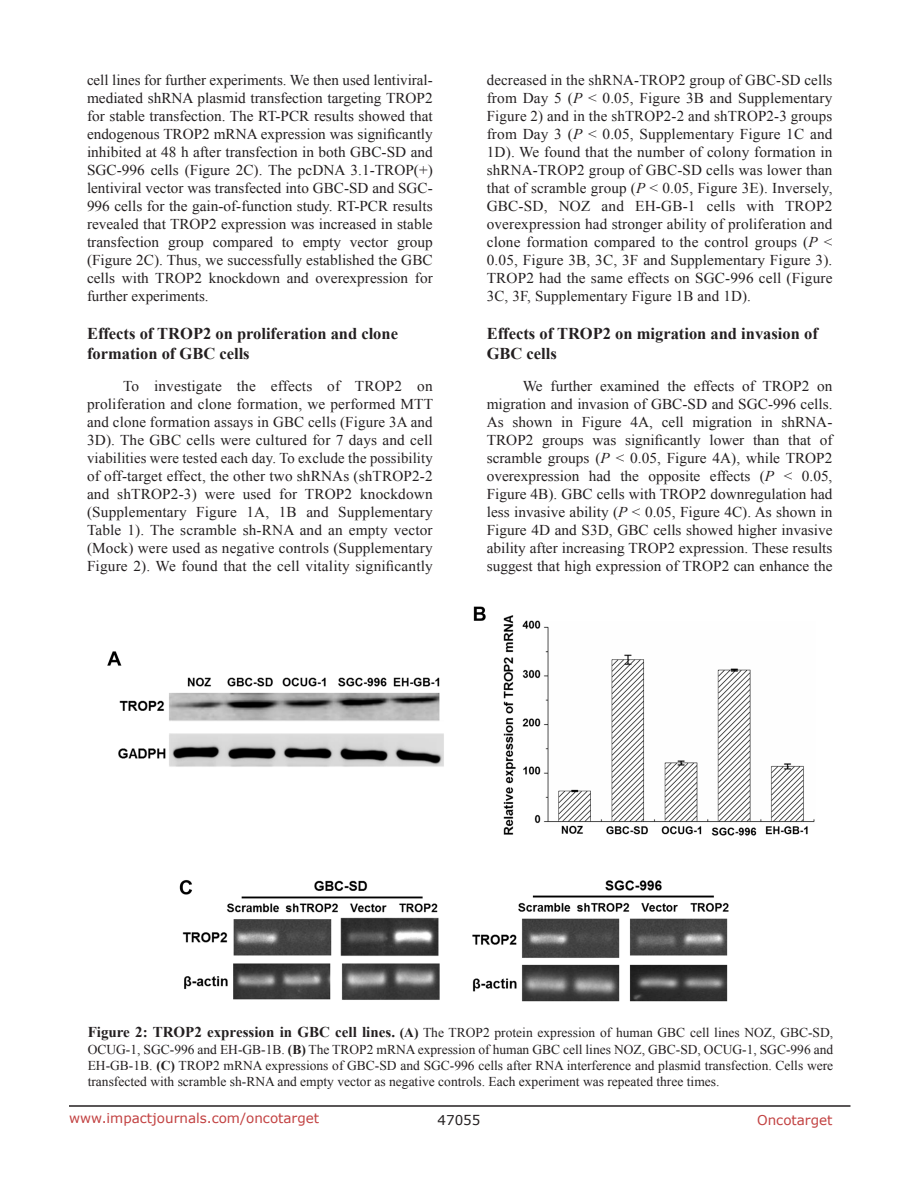
<style>
.page{position:relative;width:918px;height:1188px;background:#fff}
.page>*{position:absolute;margin:0;border:0;box-sizing:border-box;transform-origin:0 0}
.SubHeading{font:700 16.5px/19.8px "Times New Roman";color:#231f20}
.BodyText{font:15px/18px "Times New Roman";color:#231f20;text-align:justify}
.figuretext{font:13.5px/16.2px "Times New Roman";color:#231f20;text-align:justify}
.t1{font:13.5px "Verdana";color:#c24141}
.t2{font:13.5px "Verdana";color:#231f20}
.s1{font-style:italic}
.s2{font-weight:700;font-size:15px}
.s3{font-weight:700}
</style>
<div class="page">
<hr style="left:69px;top:1105px;width:781px;height:2px;background:#231f20">
<img style="left:107px;top:606px;width:708px;height:396px">
<p class="BodyText" style="left:87px;top:71px;width:347px">cell lines for further experiments. We then used lentiviral&shy;mediated shRNA plasmid transfection targeting TROP2 for stable transfection. The RT-PCR results showed that endogenous TROP2 mRNA expression was significantly inhibited at 48 h after transfection in both GBC-SD and SGC-996 cells (Figure 2C). The pcDNA 3.1-TROP(+) lentiviral vector was transfected into GBC-SD and SGC-996 cells for the gain-of-function study. RT-PCR results revealed that TROP2 expression was increased in stable transfection group compared to empty vector group (Figure 2C). Thus, we successfully established the GBC cells with TROP2 knockdown and overexpression for further experiments.</p>
<p class="SubHeading" style="left:87px;top:323px;width:313px">Effects of TROP2 on proliferation and clone formation of GBC cells</p>
<p class="BodyText" style="left:87px;top:376px;width:348px;text-indent:36px">To investigate the effects of TROP2 on proliferation and clone formation, we performed MTT and clone formation assays in GBC cells (Figure 3A and 3D). The GBC cells were cultured for 7 days and cell viabilities were tested each day. To exclude the possibility of off-target effect, the other two shRNAs (shTROP2-2 and shTROP2-3) were used for TROP2 knockdown (Supplementary Figure 1A, 1B and Supplementary Table 1). The scramble sh-RNA and an empty vector (Mock) were used as negative controls (Supplementary Figure 2). We found that the cell vitality significantly</p>
<p class="BodyText" style="left:487px;top:71px;width:347px">decreased in the shRNA-TROP2 group of GBC-SD cells from Day 5 (<span class="s1">P</span> &lt; 0.05, Figure 3B and Supplementary Figure 2) and in the shTROP2-2 and shTROP2-3 groups from Day 3 (<span class="s1">P</span> &lt; 0.05, Supplementary Figure 1C and 1D). We found that the number of colony formation in shRNA-TROP2 group of GBC-SD cells was lower than that of scramble group (<span class="s1">P</span> &lt; 0.05, Figure 3E). Inversely, GBC-SD, NOZ and EH-GB-1 cells with TROP2 overexpression had stronger ability of proliferation and clone formation compared to the control groups (<span class="s1">P</span> &lt; 0.05, Figure 3B, 3C, 3F and Supplementary Figure 3).<br>TROP2 had the same effects on SGC-996 cell (Figure 3C, 3F, Supplementary Figure 1B and 1D).</p>
<p class="SubHeading" style="left:487px;top:323px;width:333px">Effects of TROP2 on migration and invasion of<br>GBC cells</p>
<p class="BodyText" style="left:487px;top:376px;width:347px;text-indent:36px">We further examined the effects of TROP2 on migration and invasion of GBC-SD and SGC-996 cells.<br>As shown in Figure 4A, cell migration in shRNA-TROP2 groups was significantly lower than that of scramble groups (<span class="s1">P</span> &lt; 0.05, Figure 4A), while TROP2 overexpression had the opposite effects (<span class="s1">P</span> &lt; 0.05, Figure 4B). GBC cells with TROP2 downregulation had less invasive ability (<span class="s1">P</span> &lt; 0.05, Figure 4C). As shown in Figure 4D and S3D, GBC cells showed higher invasive ability after increasing TROP2 expression. These results suggest that high expression of TROP2 can enhance the</p>
<p class="figuretext" style="left:88px;top:1025px;width:747px"><span class="s2">Figure 2: TROP2 expression in GBC cell lines.</span> <span class="s3">(A)</span> The TROP2 protein expression of human GBC cell lines NOZ, GBC-SD, OCUG-1, SGC-996 and EH-GB-1B. <span class="s3">(B)</span> The TROP2 mRNA expression of human GBC cell lines NOZ, GBC-SD, OCUG-1, SGC-996 and EH-GB-1B. <span class="s3">(C)</span> TROP2 mRNA expressions of GBC-SD and SGC-996 cells after RNA interference and plasmid transfection. Cells were transfected with scramble sh-RNA and empty vector as negative controls. Each experiment was repeated three times.</p>
<p class="t1" style="left:69px;top:1109px;width:252px">www.impactjournals.com/oncotarget</p>
<p class="t2" style="left:438px;top:1111px;width:44px">47055</p>
<p class="t1" style="left:757px;top:1111px;width:77px">Oncotarget</p>
</div>
